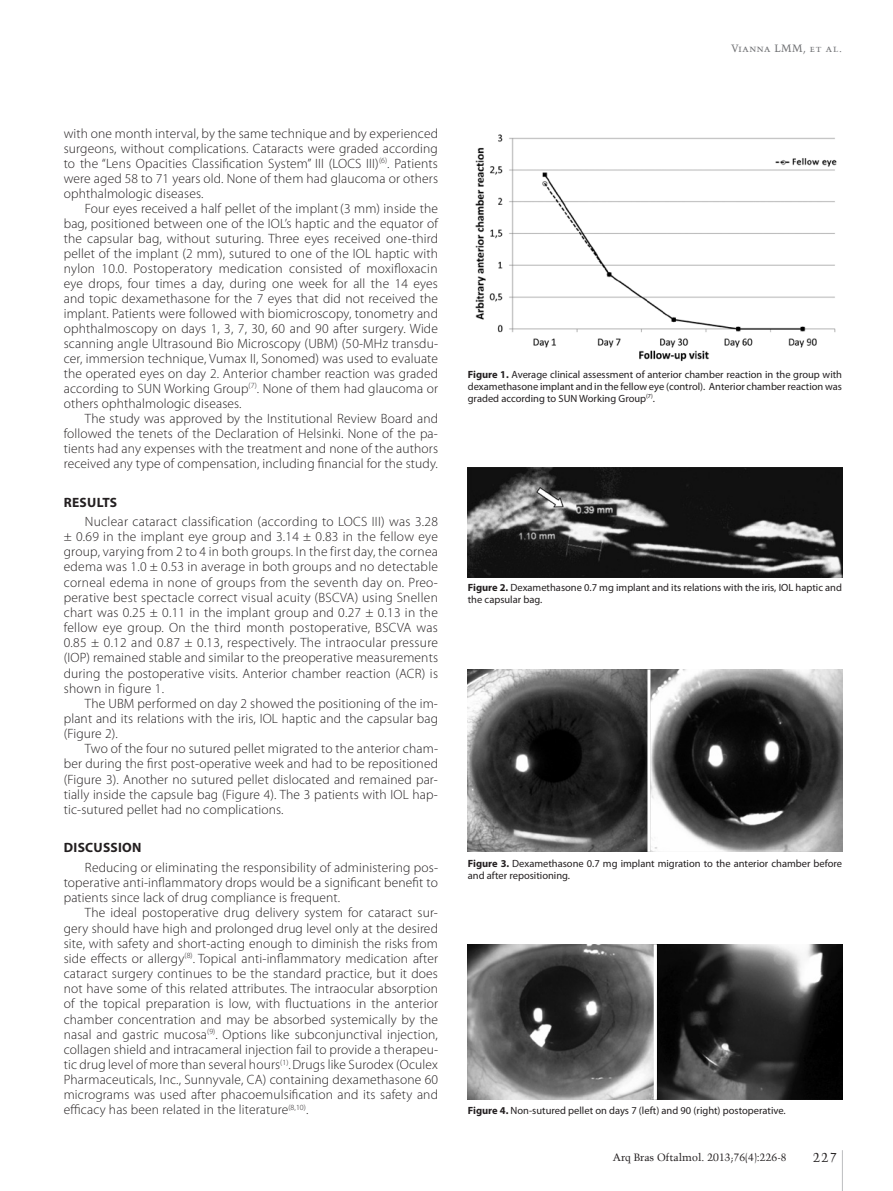
<style>
.page{position:relative;width:893px;height:1191px;background:#fff}
.page>*{position:absolute;margin:0;border:0;box-sizing:border-box;transform-origin:0 0}
.t1{font:300 13.5px/15.1px "Myriad Pro";letter-spacing:.01em;color:#231f20;text-align:justify}
.t2{font:700 13.5px "Myriad Pro";letter-spacing:.02em;color:#231f20}
.t3{font:12.75px "Trump Mediaeval LT Std";color:#231f20}
.t4{font:10.5px/12px "Myriad Pro";color:#231f20}
.t5{font:10.5px "Trump Mediaeval LT Std";color:#231f20}
.t6{font:10.5px "Trump Mediaeval LT Std";letter-spacing:.04em;color:#6c6d70}
.s1{font-weight:700}
</style>
<div class="page">
<hr style="left:842px;top:1150px;width:1px;height:41px;background:#bcbdc0">
<img style="left:468px;top:467px;width:374px;height:111px">
<img style="left:468px;top:669px;width:374px;height:183px">
<hr style="left:647px;top:669px;width:3px;height:183px;background:#fff">
<img style="left:468px;top:944px;width:374px;height:155px">
<hr style="left:654px;top:944px;width:3px;height:155px;background:#fff">
<img style="left:475px;top:134px;width:362px;height:228px">
<p class="t6" style="left:731px;top:42px;width:113px">Vianna LMM, et al.</p>
<p class="t1" style="left:64px;top:126px;width:376px">with one month interval, by the same technique and by experienced surgeons, without complications. Cataracts were graded according to the “Lens Opacities Classification System” III (LOCS III)<sup>(6)</sup>. Patients were aged 58 to 71 years old. None of them had glaucoma or others ophthalmologic diseases.</p>
<p class="t1" style="left:64px;top:201px;width:376px;text-indent:21px">Four eyes received a half pellet of the implant (3 mm) inside the bag, positioned between one of the IOL’s haptic and the equator of the capsular bag, without suturing. Three eyes received one-third pellet of the implant (2 mm), sutured to one of the IOL haptic with nylon 10.0. Postoperatory medication consisted of moxifloxacin eye drops, four times a day, during one week for all the 14 eyes and topic dexamethasone for the 7 eyes that did not received the implant. Patients were followed with biomicroscopy, tonometry and ophthalmoscopy on days 1, 3, 7, 30, 60 and 90 after surgery. Wide scanning angle Ultrasound Bio Microscopy (UBM) (50-MHz transdu&shy;cer, immersion technique, Vumax II, Sonomed) was used to evaluate the operated eyes on day 2. Anterior chamber reaction was graded according to SUN Working Group<sup>(7)</sup>. None of them had glaucoma or others ophthalmologic diseases.</p>
<p class="t1" style="left:64px;top:411px;width:376px;text-indent:21px">The study was approved by the Institutional Review Board and followed the tenets of the Declaration of Helsinki. None of the pa&shy;tients had any expenses with the treatment and none of the authors received any type of compensation, including financial for the study.</p>
<p class="t2" style="left:64px;top:493px;width:55px">RESULTS</p>
<p class="t1" style="left:64px;top:514px;width:376px;text-indent:21px">Nuclear cataract classification (according to LOCS III) was 3.28 ± 0.69 in the implant eye group and 3.14 ± 0.83 in the fellow eye group, varying from 2 to 4 in both groups. In the first day, the cornea edema was 1.0 ± 0.53 in average in both groups and no detectable corneal edema in none of groups from the seventh day on. Preo&shy;perative best spectacle correct visual acuity (BSCVA) using Snellen chart was 0.25 ± 0.11 in the implant group and 0.27 ± 0.13 in the fellow eye group. On the third month postoperative, BSCVA was 0.85 ± 0.12 and 0.87 ± 0.13, respectively. The intraocular pressure (IOP) remained stable and similar to the preoperative measurements during the postoperative visits. Anterior chamber reaction (ACR) is shown in figure 1.</p>
<p class="t1" style="left:64px;top:696px;width:376px;text-align:left;text-indent:21px">The UBM performed on day 2 showed the positioning of the im--- plant and its relations with the iris, IOL haptic and the capsular bag (Figure 2).</p>
<p class="t1" style="left:64px;top:741px;width:376px;text-indent:21px">Two of the four no sutured pellet migrated to the anterior cham&shy;ber during the first post-operative week and had to be repositioned (Figure 3). Another no sutured pellet dislocated and remained par&shy;tially inside the capsule bag (Figure 4). The 3 patients with IOL hap&shy;tic-sutured pellet had no complications.</p>
<p class="t2" style="left:64px;top:839px;width:79px">DISCUSSION</p>
<p class="t1" style="left:64px;top:860px;width:376px;text-indent:21px">Reducing or eliminating the responsibility of administering pos&shy;toperative anti-inflammatory drops would be a significant benefit to patients since lack of drug compliance is frequent.</p>
<p class="t1" style="left:64px;top:905px;width:376px;text-indent:21px">The ideal postoperative drug delivery system for cataract sur&shy;gery should have high and prolonged drug level only at the desired site, with safety and short-acting enough to diminish the risks from side effects or allergy<sup>(8)</sup>. Topical anti-inflammatory medication after cataract surgery continues to be the standard practice, but it does not have some of this related attributes. The intraocular absorption of the topical preparation is low, with fluctuations in the anterior chamber concentration and may be absorbed systemically by the nasal and gastric mucosa<sup>(9)</sup>. Options like subconjunctival injection, collagen shield and intracameral injection fail to provide a therapeu&shy;tic drug level of more than several hours<sup>(1)</sup>.Drugs like Surodex (Oculex Pharmaceuticals, Inc., Sunnyvale, CA) containing dexamethasone 60 micrograms was used after phacoemulsification and its safety and efficacy has been related in the literature<sup>(8,10)</sup>.</p>
<p class="t4" style="left:468px;top:368px;width:376px;text-align:justify"><span class="s1">Figure 1.</span> Average clinical assessment of anterior chamber reaction in the group with dexamethasone implant and in the fellow eye (control). Anterior chamber reaction was graded according to SUN Working Group<sup>(7)</sup>.</p>
<p class="t4" style="left:468px;top:581px;width:376px"><span class="s1">Figure 2.</span> Dexamethasone 0.7 mg implant and its relations with the iris, IOL haptic and the capsular bag.</p>
<p class="t4" style="left:468px;top:857px;width:376px"><span class="s1">Figure 3.</span> Dexamethasone 0.7 mg implant migration to the anterior chamber before and after repositioning.</p>
<p class="t4" style="left:468px;top:1104px;width:319px"><span class="s1">Figure 4.</span> Non-sutured pellet on days 7 (left) and 90 (right) postoperative.</p>
<p class="t5" style="left:613px;top:1151px;width:175px">Arq Bras Oftalmol. 2013;76(4):226-8</p>
<p class="t3" style="left:813px;top:1149px;width:25px">227</p>
</div>
